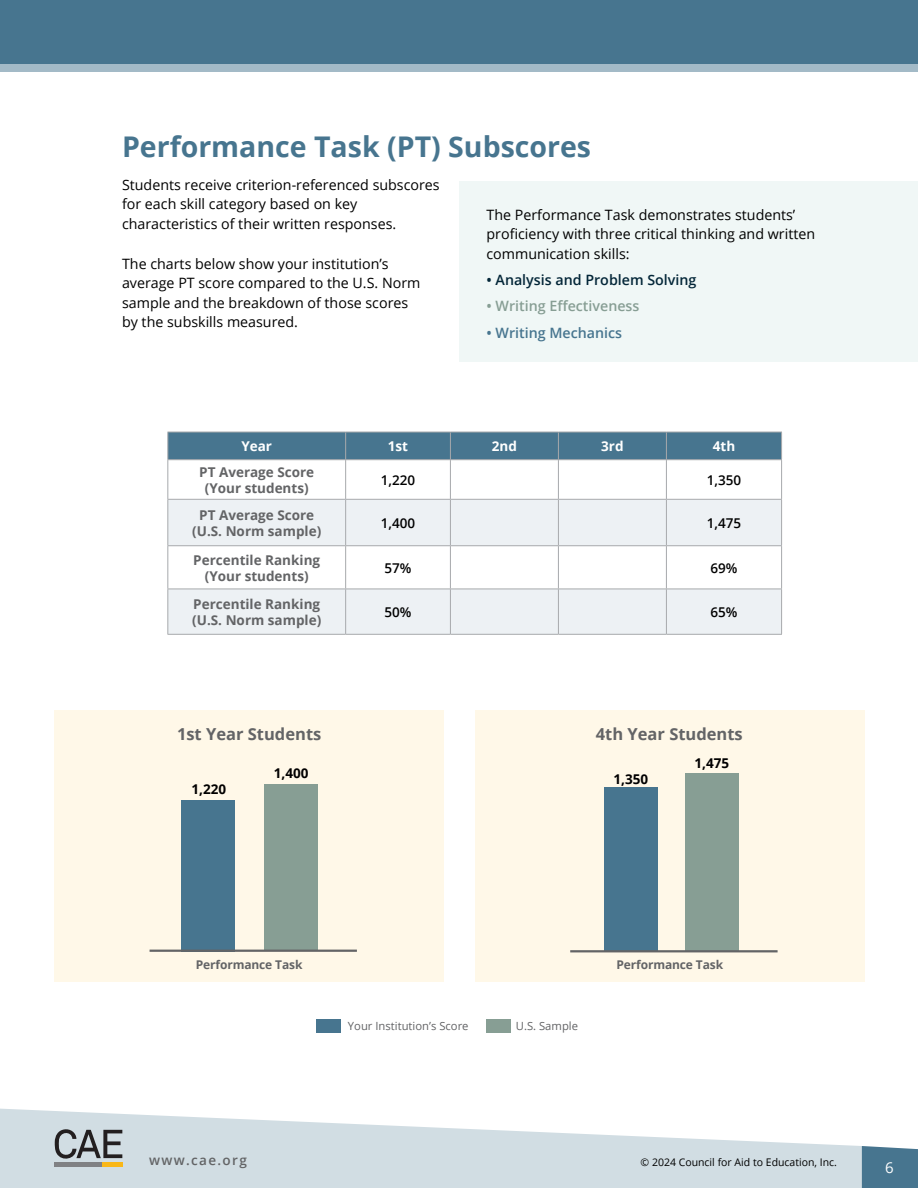
<style>
.page{position:relative;width:918px;height:1188px;background:#fff}
.page>*{position:absolute;margin:0;border:0;box-sizing:border-box;transform-origin:0 0}
.Big_header{font:700 28.5px "Open Sans";color:#47758f}
.Report_text{font:700 16.5px "Open Sans";color:#636466}
.t1{font:15px "Open Sans";color:#fff}
.Report_text-2{font:14.25px/19.5px "Open Sans";color:#000}
.Report_text-3{font:600 14.25px "Open Sans";color:#032638}
.Report_text-4{font:600 14.25px "Open Sans";color:#879e94}
.Report_text-5{font:600 14.25px "Open Sans";color:#47758f}
.bar_chart_numbers{font:700 13.5px/16.5px "Open Sans";color:#636466;text-align:center}
.bar_chart_numbers-2{font:600 13.5px "Open Sans";color:#000}
.bar_chart_numbers-3{font:700 13.5px "Open Sans";color:#fff}
.t2{font:600 13.5px "Open Sans";letter-spacing:.1em;color:#636466}
.bar_chart_numbers-4{font:700 13.5px "Open Sans";color:#000}
.Report_text-6{font:700 13.5px "Open Sans";color:#000}
.Report_text-7{font:700 12px "Open Sans";letter-spacing:-.01em;color:#636466}
.Report_text-8{font:11.25px "Open Sans";color:#636466}
.t3{font:10.5px "Open Sans";color:#000}
</style>
<div class="page">
<svg style="left:0;top:1109px;width:862px;height:79px;fill:#d1dde3"></svg>
<svg style="left:55px;top:1128px;width:67px;height:34px;background:#969da1"></svg>
<hr style="left:102px;top:1162px;width:21px;height:4px;background:#f9b717">
<hr style="left:55px;top:1162px;width:47px;height:4px;background:#808184">
<div style="left:862px;top:1146px;width:56px;height:42px;background:#47758f"></div>
<div style="left:0;top:0;width:918px;height:65px;background:#47758f"></div>
<div style="left:0;top:64px;width:918px;height:7px;background:#a3bac7"></div>
<div style="left:459px;top:181px;width:459px;height:181px;background:#f0f7f6"></div>
<svg style="left:168px;top:500px;width:613px;height:134px;fill:#edf1f4"></svg>
<div style="left:167px;top:432px;width:615px;height:27px;background:#47758f"></div>
<hr style="left:167px;top:459px;width:179px;height:1px;background:#a7a9ac">
<hr style="left:167px;top:460px;width:1px;height:39px;background:#a7a9ac">
<hr style="left:346px;top:459px;width:104px;height:1px;background:#a7a9ac">
<hr style="left:345px;top:460px;width:1px;height:39px;background:#a7a9ac">
<hr style="left:450px;top:459px;width:108px;height:1px;background:#a7a9ac">
<hr style="left:450px;top:460px;width:1px;height:39px;background:#a7a9ac">
<hr style="left:558px;top:459px;width:108px;height:1px;background:#a7a9ac">
<hr style="left:558px;top:460px;width:1px;height:39px;background:#a7a9ac">
<hr style="left:666px;top:459px;width:116px;height:1px;background:#a7a9ac">
<hr style="left:666px;top:460px;width:1px;height:39px;background:#a7a9ac">
<hr style="left:781px;top:460px;width:1px;height:39px;background:#a7a9ac">
<hr style="left:167px;top:499px;width:179px;height:1px;background:#a7a9ac">
<hr style="left:167px;top:500px;width:1px;height:45px;background:#a7a9ac">
<hr style="left:346px;top:499px;width:104px;height:1px;background:#a7a9ac">
<hr style="left:345px;top:500px;width:1px;height:45px;background:#a7a9ac">
<hr style="left:450px;top:499px;width:108px;height:1px;background:#a7a9ac">
<hr style="left:450px;top:500px;width:1px;height:45px;background:#a7a9ac">
<hr style="left:558px;top:499px;width:108px;height:1px;background:#a7a9ac">
<hr style="left:558px;top:500px;width:1px;height:45px;background:#a7a9ac">
<hr style="left:666px;top:499px;width:116px;height:1px;background:#a7a9ac">
<hr style="left:666px;top:500px;width:1px;height:45px;background:#a7a9ac">
<hr style="left:781px;top:500px;width:1px;height:45px;background:#a7a9ac">
<hr style="left:167px;top:545px;width:179px;height:1px;background:#a7a9ac">
<hr style="left:167px;top:546px;width:1px;height:43px;background:#a7a9ac">
<hr style="left:346px;top:545px;width:104px;height:1px;background:#a7a9ac">
<hr style="left:345px;top:546px;width:1px;height:43px;background:#a7a9ac">
<hr style="left:450px;top:545px;width:108px;height:1px;background:#a7a9ac">
<hr style="left:450px;top:546px;width:1px;height:43px;background:#a7a9ac">
<hr style="left:558px;top:545px;width:108px;height:1px;background:#a7a9ac">
<hr style="left:558px;top:546px;width:1px;height:43px;background:#a7a9ac">
<hr style="left:666px;top:545px;width:116px;height:1px;background:#a7a9ac">
<hr style="left:666px;top:546px;width:1px;height:43px;background:#a7a9ac">
<hr style="left:781px;top:546px;width:1px;height:43px;background:#a7a9ac">
<hr style="left:167px;top:589px;width:179px;height:1px;background:#a7a9ac">
<hr style="left:167px;top:589px;width:1px;height:45px;background:#a7a9ac">
<hr style="left:346px;top:589px;width:104px;height:1px;background:#a7a9ac">
<hr style="left:345px;top:589px;width:1px;height:45px;background:#a7a9ac">
<hr style="left:450px;top:589px;width:108px;height:1px;background:#a7a9ac">
<hr style="left:450px;top:589px;width:1px;height:45px;background:#a7a9ac">
<hr style="left:558px;top:589px;width:108px;height:1px;background:#a7a9ac">
<hr style="left:558px;top:589px;width:1px;height:45px;background:#a7a9ac">
<hr style="left:666px;top:589px;width:116px;height:1px;background:#a7a9ac">
<hr style="left:666px;top:589px;width:1px;height:45px;background:#a7a9ac">
<hr style="left:781px;top:589px;width:1px;height:45px;background:#a7a9ac">
<hr style="left:167px;top:634px;width:179px;height:1px;background:#a7a9ac">
<hr style="left:346px;top:634px;width:104px;height:1px;background:#a7a9ac">
<hr style="left:450px;top:634px;width:108px;height:1px;background:#a7a9ac">
<hr style="left:558px;top:634px;width:108px;height:1px;background:#a7a9ac">
<hr style="left:666px;top:634px;width:116px;height:1px;background:#a7a9ac">
<div style="left:316px;top:1019px;width:25px;height:13px;background:#47758f"></div>
<div style="left:486px;top:1019px;width:24px;height:13px;background:#879e94"></div>
<div style="left:475px;top:710px;width:390px;height:272px;background:#fff8e8"></div>
<div style="left:54px;top:710px;width:390px;height:272px;background:#fff8e8"></div>
<div style="left:181px;top:800px;width:54px;height:151px;background:#47758f"></div>
<div style="left:264px;top:784px;width:54px;height:167px;background:#879e94"></div>
<hr style="left:150px;top:950px;width:207px;height:2px;background:#636466">
<div style="left:604px;top:788px;width:54px;height:164px;background:#47758f"></div>
<div style="left:685px;top:773px;width:54px;height:178px;background:#879e94"></div>
<hr style="left:570px;top:950px;width:208px;height:2px;background:#636466">
<p class="Big_header" style="left:122px;top:126px;width:471px">Performance Task (PT) Subscores</p>
<p class="Report_text-2" style="left:122px;top:175px;width:319px">Students receive criterion-referenced subscores for each skill category based on key characteristics of their written responses.</p>
<p class="Report_text-2" style="left:122px;top:253px;width:300px">The charts below show your institution’s average PT score compared to the U.S. Norm sample and the breakdown of those scores by the subskills measured.</p>
<p class="Report_text-2" style="left:487px;top:205px;width:330px">The Performance Task demonstrates students’ proficiency with three critical thinking and written communication skills:</p>
<p class="Report_text-3" style="left:487px;top:270px;width:211px">• Analysis and Problem Solving</p>
<p class="Report_text-4" style="left:487px;top:296px;width:155px">• Writing Effectiveness</p>
<p class="Report_text-5" style="left:487px;top:323px;width:137px">• Writing Mechanics</p>
<p class="bar_chart_numbers-3" style="left:241px;top:437px;width:32px">Year</p>
<p class="bar_chart_numbers-3" style="left:388px;top:437px;width:22px">1st</p>
<p class="bar_chart_numbers-3" style="left:492px;top:437px;width:27px">2nd</p>
<p class="bar_chart_numbers-3" style="left:601px;top:437px;width:24px">3rd</p>
<p class="bar_chart_numbers-3" style="left:713px;top:437px;width:24px">4th</p>
<p class="bar_chart_numbers" style="left:199px;top:463px;width:117px">PT Average Score (Your students)</p>
<p class="bar_chart_numbers-2" style="left:381px;top:471px;width:36px">1,220</p>
<p class="bar_chart_numbers-2" style="left:707px;top:471px;width:36px">1,350</p>
<p class="bar_chart_numbers" style="left:192px;top:506px;width:130px">PT Average Score (U.S. Norm sample)</p>
<p class="bar_chart_numbers-2" style="left:381px;top:514px;width:36px">1,400</p>
<p class="bar_chart_numbers-2" style="left:707px;top:514px;width:36px">1,475</p>
<p class="bar_chart_numbers" style="left:193px;top:551px;width:128px">Percentile Ranking (Your students)</p>
<p class="bar_chart_numbers-2" style="left:385px;top:559px;width:29px">57%</p>
<p class="bar_chart_numbers-2" style="left:710px;top:559px;width:29px">69%</p>
<p class="bar_chart_numbers" style="left:192px;top:595px;width:130px;text-align:left">Percentile Ranking (U.S. Norm sample)</p>
<p class="bar_chart_numbers-2" style="left:385px;top:603px;width:29px">50%</p>
<p class="bar_chart_numbers-2" style="left:710px;top:603px;width:29px">65%</p>
<p class="Report_text" style="left:177px;top:723px;width:146px">1st Year Students</p>
<p class="bar_chart_numbers-4" style="left:191px;top:779px;width:36px">1,220</p>
<p class="Report_text-6" style="left:274px;top:764px;width:36px">1,400</p>
<p class="Report_text" style="left:596px;top:723px;width:148px">4th Year Students</p>
<p class="bar_chart_numbers-4" style="left:614px;top:769px;width:36px">1,350</p>
<p class="Report_text-6" style="left:695px;top:754px;width:36px">1,475</p>
<p class="Report_text-7" style="left:196px;top:956px;width:108px">Performance Task</p>
<p class="Report_text-8" style="left:348px;top:1018px;width:122px">Your Institution’s Score</p>
<p class="Report_text-8" style="left:516px;top:1018px;width:64px">U.S. Sample</p>
<p class="Report_text-7" style="left:617px;top:957px;width:108px">Performance Task</p>
<p class="t2" style="left:149px;top:1150px;width:99px">www.cae.org</p>
<p class="t3" style="left:641px;top:1155px;width:198px">© 2024 Council for Aid to Education, Inc.</p>
<p class="t1" style="left:885px;top:1157px;width:10px">6</p>
</div>
